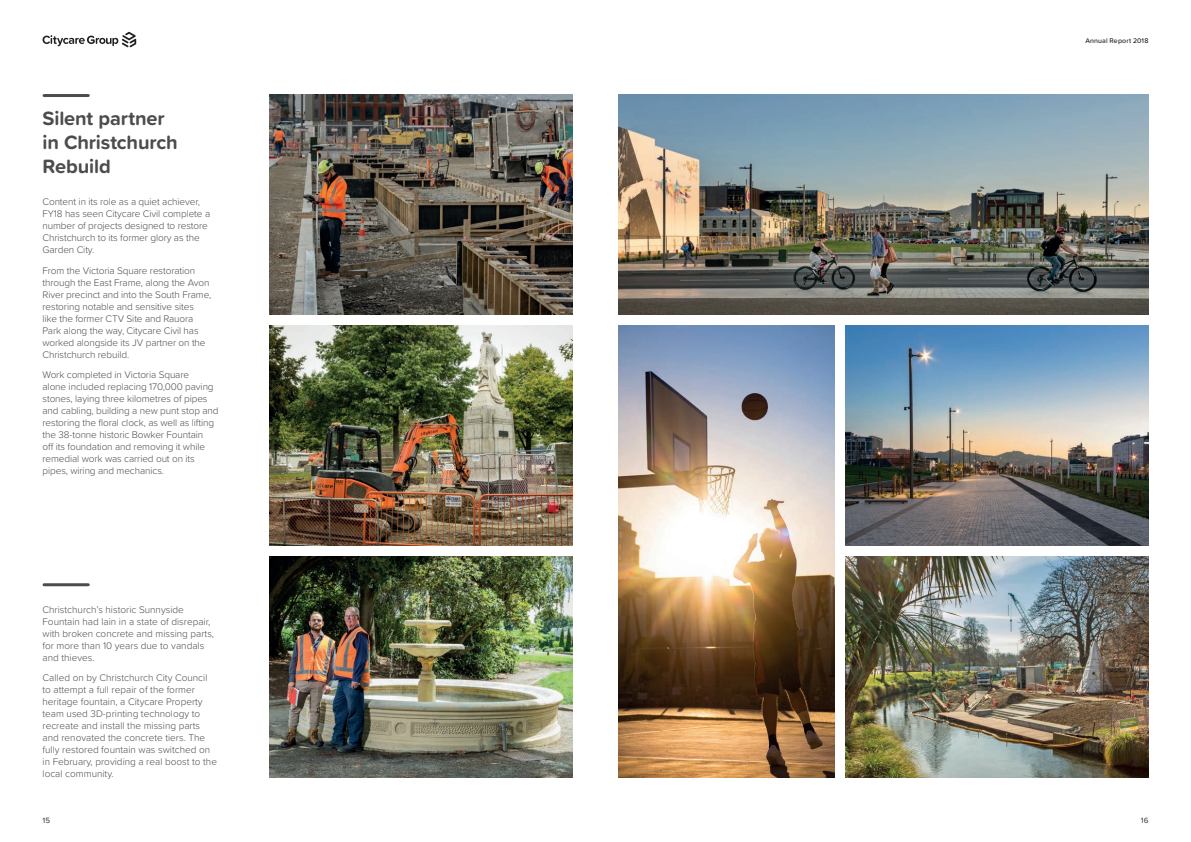
<style>
.page{position:relative;width:1191px;height:842px;background:#fff}
.page>*{position:absolute;margin:0;border:0;box-sizing:border-box;transform-origin:0 0}
.t1{font:700 20px/24px "Proxima Soft";letter-spacing:-.005em;color:#4b4c4d}
.t2{font:300 10px/12px "Proxima Soft";letter-spacing:-.01em;color:#4b4c4d}
.t3{font:500 8px "Proxima Soft";color:#4b4c4d}
.t4{font:500 7px "Proxima Soft";letter-spacing:.02em;color:#231f20}
</style>
<div class="page">
<svg style="left:43px;top:32px;width:93px;height:15px"></svg>
<hr style="left:44px;top:94px;width:44px;height:3px;background:#4b4c4d">
<hr style="left:44px;top:583px;width:44px;height:3px;background:#4b4c4d">
<img style="left:269px;top:94px;width:304px;height:220px">
<img style="left:618px;top:94px;width:530px;height:220px">
<img style="left:618px;top:325px;width:216px;height:452px">
<img style="left:845px;top:325px;width:303px;height:221px">
<img style="left:845px;top:557px;width:303px;height:220px">
<img style="left:269px;top:325px;width:304px;height:221px">
<img style="left:269px;top:557px;width:304px;height:220px">
<h1 class="t1" style="left:43px;top:105px;width:137px">Silent partner in Christchurch<br>Rebuild</h1>
<p class="t2" style="left:43px;top:195px;width:169px">Content in its role as a quiet achiever, FY18 has seen Citycare Civil complete a number of projects designed to restore Christchurch to its former glory as the Garden City.</p>
<p class="t2" style="left:43px;top:264px;width:170px">From the Victoria Square restoration through the East Frame, along the Avon River precinct and into the South Frame, restoring notable and sensitive sites<br>like the former CTV Site and Rauora Park along the way, Citycare Civil has worked alongside its JV partner on the Christchurch rebuild.</p>
<p class="t2" style="left:43px;top:368px;width:178px">Work completed in Victoria Square<br>alone included replacing 170,000 paving stones, laying three kilometres of pipes and cabling, building a new punt stop and restoring the floral clock, as well as lifting the 38-tonne historic Bowker Fountain<br>off its foundation and removing it while remedial work was carried out on its pipes, wiring and mechanics.</p>
<p class="t4" style="left:1085px;top:35px;width:65px">Annual Report 2018</p>
<p class="t2" style="left:43px;top:603px;width:173px">Christchurch’s historic Sunnyside Fountain had lain in a state of disrepair, with broken concrete and missing parts, for more than 10 years due to vandals and thieves.</p>
<p class="t2" style="left:43px;top:671px;width:176px">Called on by Christchurch City Council to attempt a full repair of the former heritage fountain, a Citycare Property team used 3D-printing technology to recreate and install the missing parts and renovated the concrete tiers. The fully restored fountain was switched on in February, providing a real boost to the local community.</p>
<p class="t3" style="left:43px;top:814px;width:9px">15</p>
<p class="t3" style="left:1140px;top:814px;width:9px">16</p>
</div>
